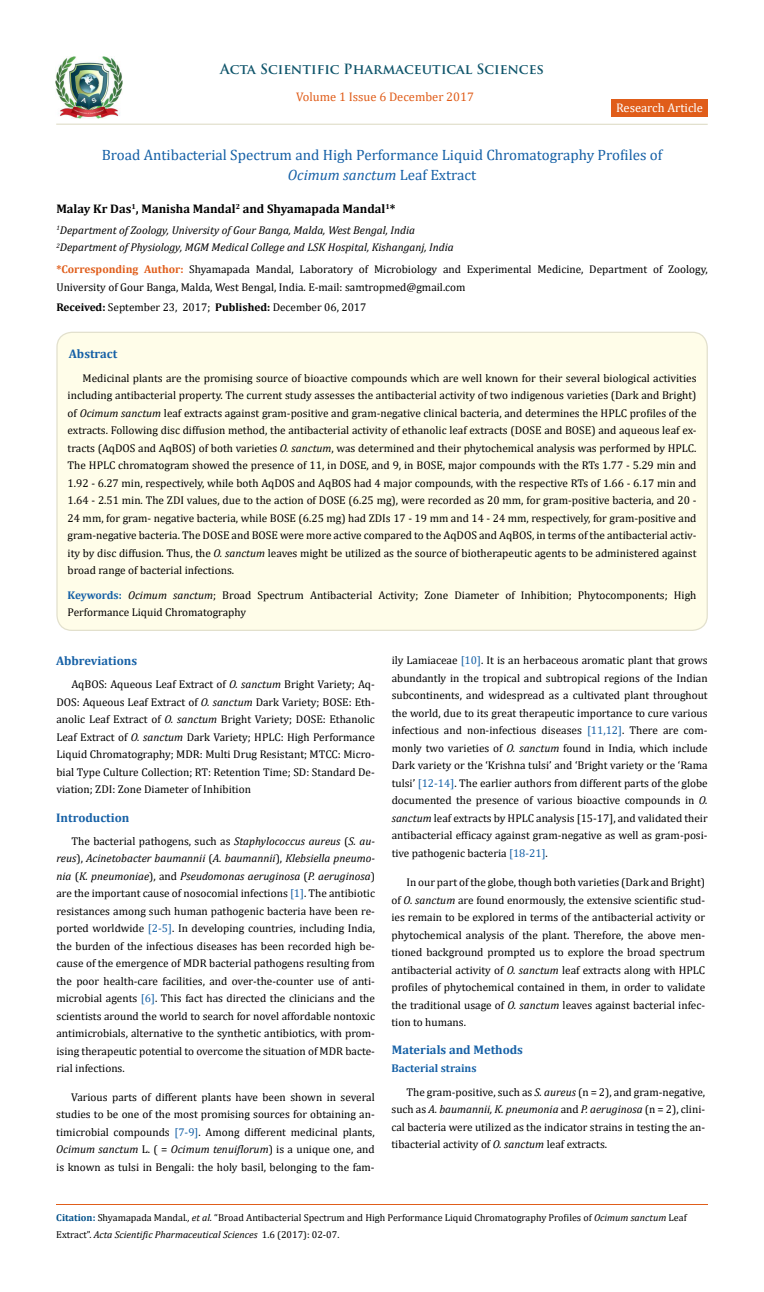
<style>
.page{position:relative;width:764px;height:1292px;background:#fff}
.page>*{position:absolute;margin:0;border:0;box-sizing:border-box;transform-origin:0 0}
.t1{font:15px/20px "Cambria";color:#1560a6;text-align:center}
.t2{font:700 13.75px "Trajan Pro";color:#0e546a}
.t3{font:700 12.5px "Cambria";color:#1560a6}
.t4{font:700 12.5px "Cambria";color:#000}
.t5{font:12.5px "Cambria";color:#e05d1a}
.t6{font:12.5px "Cambria";color:#fff}
.t7{font:11.25px/17.5px "Cambria";color:#000;text-align:justify}
.t8{font:italic 11.25px/17.5px "Cambria";color:#000}
.t9{font:700 11.25px "Cambria";color:#1560a6}
.t10{font:10px/17.5px "Cambria";color:#000}
.s1{font-style:italic}
.s2{font-weight:700;color:#e05d1a}
.s3{font-weight:700}
.s4{font-weight:700;color:#1560a6}
.s5{color:#1560a6}
.s6{font-weight:700;color:#035089}
</style>
<div class="page">
<img style="left:56px;top:57px;width:66px;height:61px">
<div style="left:611px;top:99px;width:96px;height:18px;background:#e05d1a"></div>
<div style="left:57px;top:332px;width:650px;height:298px;background:#fffde9;border-radius:15px"></div>
<hr style="left:56px;top:1203px;width:651px;height:1px;background:#e05d1a">
<hr style="left:56px;top:123px;width:651px;height:2px;background:#e2e0cd">
<p class="t2" style="left:220px;top:61px;width:325px">Acta Scientific Pharmaceutical Sciences</p>
<p class="t5" style="left:296px;top:90px;width:179px">Volume 1 Issue 6 December 2017</p>
<p class="t6" style="left:616px;top:100px;width:89px">Research Article</p>
<h1 class="t1" style="left:102px;top:145px;width:562px">Broad Antibacterial Spectrum and High Performance Liquid Chromatography Profiles of<br><span class="s1">Ocimum sanctum</span> Leaf Extract</h1>
<p class="t4" style="left:56px;top:200px;width:340px">Malay Kr Das<sup>1</sup>, Manisha Mandal<sup>2</sup> and Shyamapada Mandal<sup>1</sup>*</p>
<p class="t8" style="left:56px;top:221px;width:399px"><sup>1</sup>Department of Zoology, University of Gour Banga, Malda, West Bengal, India<br><sup>2</sup>Department of Physiology, MGM Medical College and LSK Hospital, Kishanganj, India</p>
<p class="t7" style="left:56px;top:260px;width:653px"><span class="s2">*Corresponding Author:</span> Shyamapada Mandal, Laboratory of Microbiology and Experimental Medicine, Department of Zoology,<br>University of Gour Banga, Malda, West Bengal, India. E-mail: samtropmed@gmail.com</p>
<p class="t7" style="left:56px;top:299px;width:311px"><span class="s3">Received:</span> September 23, 2017; <span class="s3">Published:</span> December 06, 2017</p>
<p class="t3" style="left:69px;top:345px;width:50px">Abstract</p>
<p class="t7" style="left:68px;top:369px;width:630px;text-indent:15px">Medicinal plants are the promising source of bioactive compounds which are well known for their several biological activities including antibacterial property. The current study assesses the antibacterial activity of two indigenous varieties (Dark and Bright) of <span class="s1">Ocimum sanctum</span> leaf extracts against gram-positive and gram-negative clinical bacteria, and determines the HPLC profiles of the extracts. Following disc diffusion method, the antibacterial activity of ethanolic leaf extracts (DOSE and BOSE) and aqueous leaf ex&shy;tracts (AqDOS and AqBOS) of both varieties <span class="s1">O. sanctum</span>, was determined and their phytochemical analysis was performed by HPLC.<br>The HPLC chromatogram showed the presence of 11, in DOSE, and 9, in BOSE, major compounds with the RTs 1.77 - 5.29 min and 1.92 - 6.27 min, respectively, while both AqDOS and AqBOS had 4 major compounds, with the respective RTs of 1.66 - 6.17 min and 1.64 - 2.51 min. The ZDI values, due to the action of DOSE (6.25 mg), were recorded as 20 mm, for gram-positive bacteria, and 20 - 24 mm, for gram- negative bacteria, while BOSE (6.25 mg) had ZDIs 17 - 19 mm and 14 - 24 mm, respectively, for gram-positive and gram-negative bacteria. The DOSE and BOSE were more active compared to the AqDOS and AqBOS, in terms of the antibacterial activ&shy;ity by disc diffusion. Thus, the <span class="s1">O. sanctum</span> leaves might be utilized as the source of biotherapeutic agents to be administered against broad range of bacterial infections.</p>
<p class="t7" style="left:68px;top:586px;width:630px"><span class="s4">Keywords:</span> <span class="s1">Ocimum sanctum</span>; Broad Spectrum Antibacterial Activity; Zone Diameter of Inhibition; Phytocomponents; High<br>Performance Liquid Chromatography</p>
<p class="t3" style="left:56px;top:652px;width:82px">Abbreviations</p>
<p class="t7" style="left:56px;top:675px;width:320px;text-indent:15px">AqBOS: Aqueous Leaf Extract of <span class="s1">O. sanctum</span> Bright Variety; Aq-DOS: Aqueous Leaf Extract of <span class="s1">O. sanctum</span> Dark Variety; BOSE: Eth&shy;anolic Leaf Extract of <span class="s1">O. sanctum</span> Bright Variety; DOSE: Ethanolic Leaf Extract of <span class="s1">O. sanctum</span> Dark Variety; HPLC: High Performance Liquid Chromatography; MDR: Multi Drug Resistant; MTCC: Micro&shy;bial Type Culture Collection; RT: Retention Time; SD: Standard De&shy;viation; ZDI: Zone Diameter of Inhibition</p>
<p class="t3" style="left:56px;top:808px;width:75px">Introduction</p>
<p class="t7" style="left:56px;top:832px;width:320px;text-indent:15px">The bacterial pathogens, such as <span class="s1">Staphylococcus aureus</span> (<span class="s1">S. au&shy;reus</span>), <span class="s1">Acinetobacter baumannii</span> (<span class="s1">A. baumannii</span>), <span class="s1">Klebsiella pneumo&shy;nia</span> (<span class="s1">K. pneumoniae</span>), and <span class="s1">Pseudomonas aeruginosa</span> (<span class="s1">P. aeruginosa</span>) are the important cause of nosocomial infections <span class="s5">[1]</span>. The antibiotic resistances among such human pathogenic bacteria have been re&shy;ported worldwide <span class="s5">[2-5]</span>. In developing countries, including India, the burden of the infectious diseases has been recorded high be&shy;cause of the emergence of MDR bacterial pathogens resulting from the poor health-care facilities, and over-the-counter use of anti&shy;microbial agents <span class="s5">[6]</span>. This fact has directed the clinicians and the scientists around the world to search for novel affordable nontoxic antimicrobials, alternative to the synthetic antibiotics, with prom&shy;ising therapeutic potential to overcome the situation of MDR bacte&shy;rial infections.</p>
<p class="t7" style="left:56px;top:1088px;width:320px;text-indent:15px">Various parts of different plants have been shown in several studies to be one of the most promising sources for obtaining an&shy;timicrobial compounds <span class="s5">[7-9]</span>. Among different medicinal plants, <span class="s1">Ocimum sanctum</span> L. ( = <span class="s1">Ocimum tenuiflorum</span>) is a unique one, and is known as tulsi in Bengali: the holy basil, belonging to the fam-</p>
<p class="t7" style="left:392px;top:651px;width:317px">ily Lamiaceae <span class="s5">[10]</span>. It is an herbaceous aromatic plant that grows abundantly in the tropical and subtropical regions of the Indian subcontinents, and widespread as a cultivated plant throughout the world, due to its great therapeutic importance to cure various infectious and non-infectious diseases <span class="s5">[11,12]</span>. There are com&shy;monly two varieties of <span class="s1">O. sanctum</span> found in India, which include Dark variety or the ‘Krishna tulsi’ and ‘Bright variety or the ‘Rama tulsi’ <span class="s5">[12-14]</span>. The earlier authors from different parts of the globe documented the presence of various bioactive compounds in <span class="s1">O. sanctum</span> leaf extracts by HPLC analysis [15-17], and validated their antibacterial efficacy against gram-negative as well as gram-posi&shy;tive pathogenic bacteria <span class="s5">[18-21]</span>.</p>
<p class="t7" style="left:391px;top:873px;width:315px;text-indent:15px">In our part of the globe, though both varieties (Dark and Bright) of <span class="s1">O. sanctum</span> are found enormously, the extensive scientific stud&shy;ies remain to be explored in terms of the antibacterial activity or phytochemical analysis of the plant. Therefore, the above men&shy;tioned background prompted us to explore the broad spectrum antibacterial activity of <span class="s1">O. sanctum</span> leaf extracts along with HPLC profiles of phytochemical contained in them, in order to validate the traditional usage of <span class="s1">O. sanctum</span> leaves against bacterial infec&shy;tion to humans.</p>
<p class="t3" style="left:392px;top:1041px;width:133px">Materials and Methods</p>
<p class="t7" style="left:391px;top:1082px;width:315px;text-indent:15px">The gram-positive, such as <span class="s1">S. aureus</span> (n = 2), and gram-negative, such as <span class="s1">A. baumannii, K. pneumonia</span> and <span class="s1">P. aeruginosa</span> (n = 2), clini&shy;cal bacteria were utilized as the indicator strains in testing the an&shy;tibacterial activity of <span class="s1">O. sanctum</span> leaf extracts.</p>
<p class="t9" style="left:391px;top:1060px;width:87px">Bacterial strains</p>
<p class="t10" style="left:56px;top:1208px;width:632px"><span class="s6">Citation:</span> Shyamapada Mandal<span class="s1">., et al.</span> “Broad Antibacterial Spectrum and High Performance Liquid Chromatography Profiles of <span class="s1">Ocimum sanctum</span> Leaf<br>Extract”. <span class="s1">Acta Scientific Pharmaceutical Sciences</span> 1.6 (2017): 02-07.</p>
</div>
